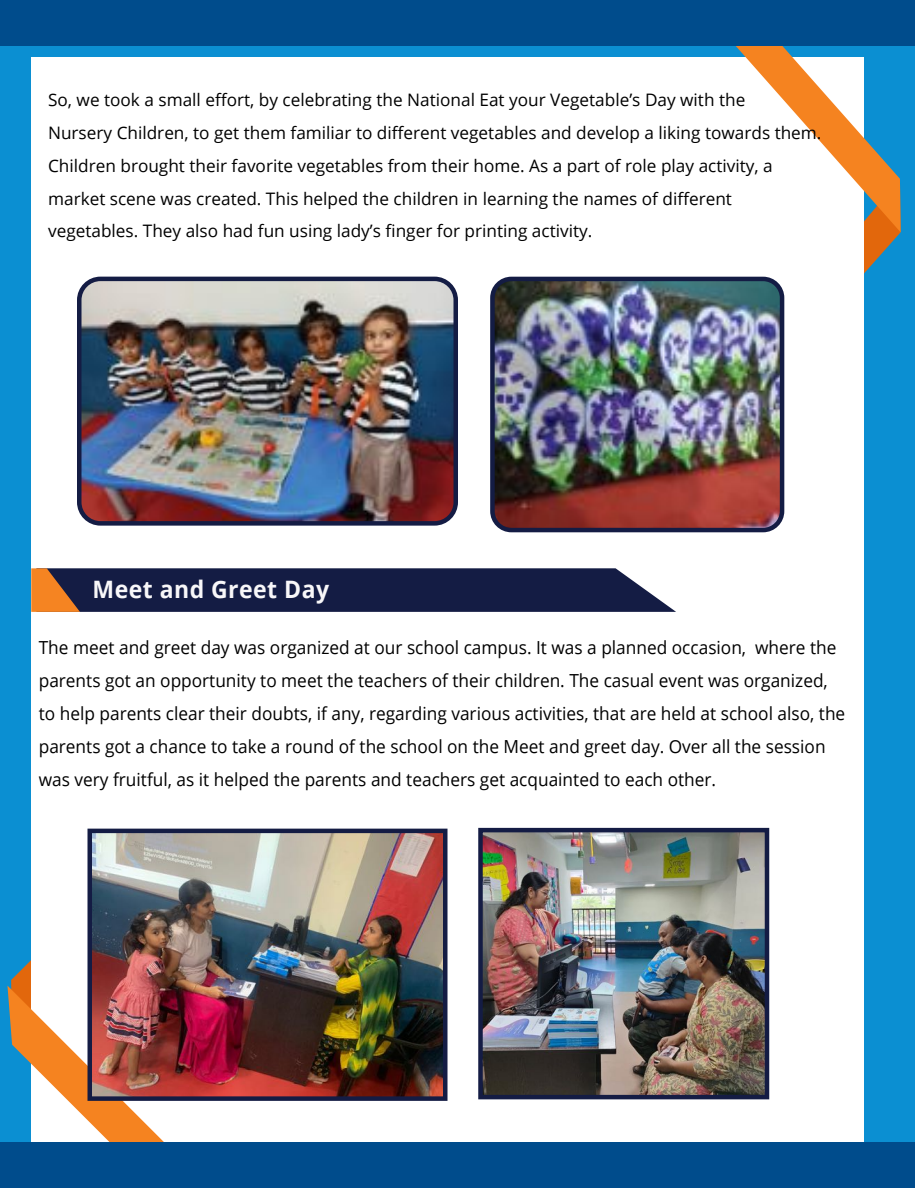
<style>
.page{position:relative;width:915px;height:1188px;background:#fff}
.page>*{position:absolute;margin:0;border:0;box-sizing:border-box;transform-origin:0 0}
.t1{font:700 24px "Open Sans";letter-spacing:.02em;color:#f8f7f9;scale:.96 1}
.t2{font:18px/33px "Open Sans";color:#000;scale:.96 1}
.t3{font:17.25px/32.8px "Open Sans";color:#000}
</style>
<div class="page">
<div style="left:0;top:1px;width:915px;height:1187px;background:#0b8fd2"></div>
<div style="left:31px;top:57px;width:833px;height:1114px;background:#fff"></div>
<svg style="left:731px;top:46px;width:170px;height:307px"></svg>
<div style="left:0;top:0;width:915px;height:46px;background:#004c8c"></div>
<svg style="left:7px;top:838px;width:203px;height:305px"></svg>
<div style="left:0;top:1143px;width:915px;height:45px;background:#004c8c"></div>
<svg style="left:31px;top:568px;width:645px;height:44px"></svg>
<img style="left:93px;top:834px;width:350px;height:262px">
<img style="left:483px;top:833px;width:281px;height:261px">
<div style="left:88px;top:829px;width:360px;height:272px;border:4px solid #141c44"></div>
<div style="left:478px;top:828px;width:291px;height:271px;border:4px solid #141c44"></div>
<img style="left:82px;top:282px;width:371px;height:239px">
<div style="left:77px;top:277px;width:381px;height:249px;border:4px solid #141c44;border-radius:21px"></div>
<img style="left:495px;top:279px;width:287px;height:251px">
<div style="left:490px;top:277px;width:294px;height:255px;border:4px solid #141c44;border-radius:19px"></div>
<p class="t3" style="left:48px;top:83px;width:775px">So, we took a small effort, by celebrating the National Eat your Vegetable’s Day with the<br>Nursery Children, to get them familiar to different vegetables and develop a liking towards them.<br>Children brought their favorite vegetables from their home. As a part of role play activity, a market scene was created. This helped the children in learning the names of different vegetables. They also had fun using lady’s finger for printing activity.</p>
<h1 class="t1" style="left:93px;top:573px;width:248px">Meet and Greet Day</h1>
<p class="t2" style="left:39px;top:630px;width:842px">The meet and greet day was organized at our school campus. It was a planned occasion, where the parents got an opportunity to meet the teachers of their children. The casual event was organized, to help parents clear their doubts, if any, regarding various activities, that are held at school also, the parents got a chance to take a round of the school on the Meet and greet day. Over all the session was very fruitful, as it helped the parents and teachers get acquainted to each other.</p>
</div>
